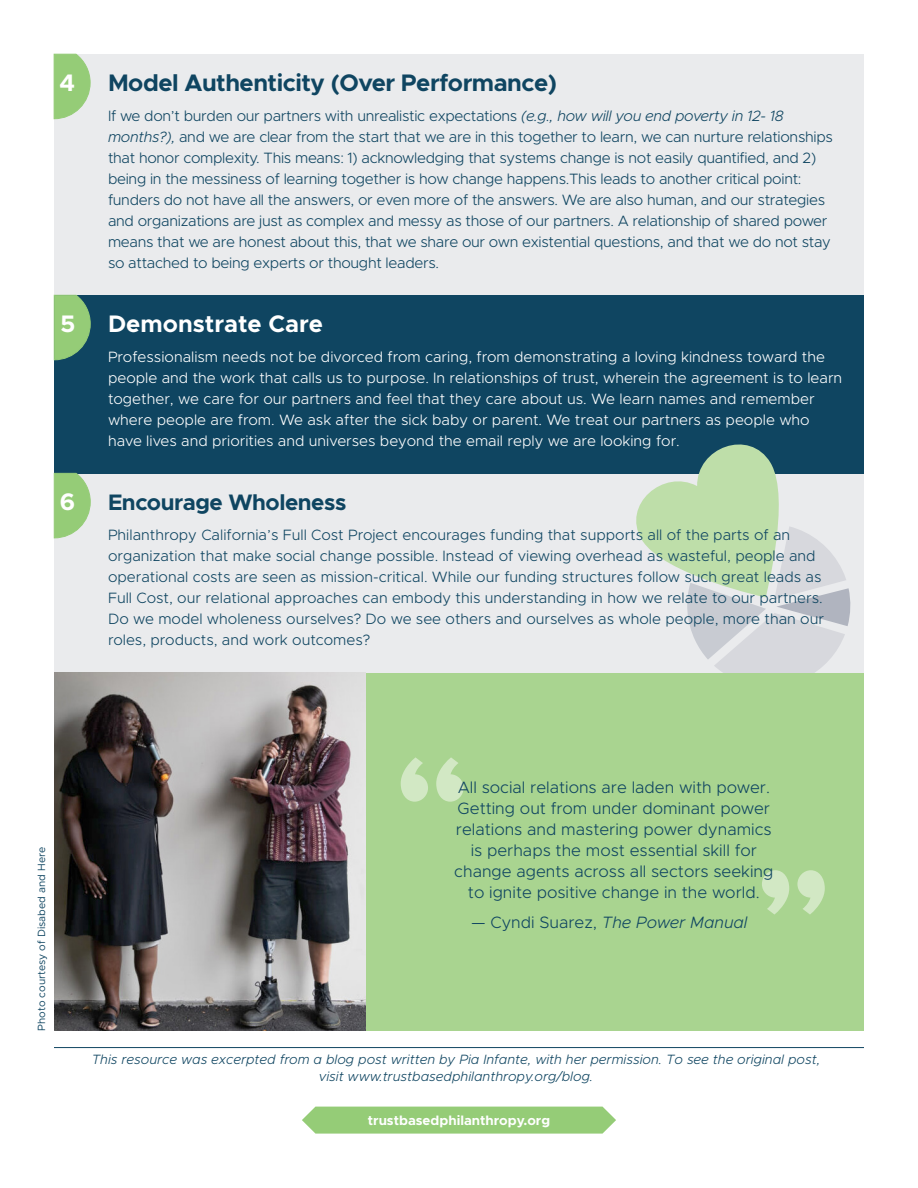
<style>
.page{position:relative;width:918px;height:1188px;background:#fff}
.page>*{position:absolute;margin:0;border:0;box-sizing:border-box;transform-origin:0 0}
.t1{font:700 24px "Metropolis";letter-spacing:-.02em;color:#0f4561}
.t2{font:700 24px "Metropolis";color:#fff}
.t3{font:700 22.5px "Metropolis";letter-spacing:-.02em;color:#0f4561}
.t4{font:300 16.5px/21px "Metropolis";color:#0f4561;text-align:center}
.t5{font:italic 300 16.5px "Metropolis";color:#0f4561}
.t6{font:300 15px/21px "Metropolis";letter-spacing:-.02em;color:#0f4561}
.t7{font:300 15px/21px "Metropolis";color:#0f4561}
.t8{font:300 15px/21px "Metropolis";color:#fff}
.t9{font:italic 300 13.5px/16.5px "Metropolis";color:#0f4561;text-align:center}
.t10{font:700 13.5px "Metropolis";color:#fff}
.t11{font:10.5px "Metropolis";color:#0f4561}
.s1{font-style:italic}
.s2{font-style:normal}
</style>
<div class="page">
<div style="left:360px;top:672px;width:504px;height:359px;background:#a9d490"></div>
<div style="left:54px;top:54px;width:810px;height:241px;background:#eaebed"></div>
<div style="left:54px;top:473px;width:810px;height:199px;background:#eaebed"></div>
<div style="left:54px;top:295px;width:810px;height:178px;background:#0f4561"></div>
<svg style="left:54px;top:54px;width:36px;height:65px;background:#a2d089"></svg>
<svg style="left:54px;top:295px;width:37px;height:65px"></svg>
<svg style="left:54px;top:473px;width:37px;height:65px"></svg>
<svg style="left:621px;top:444px;width:230px;height:228px"></svg>
<img style="left:54px;top:672px;width:311px;height:359px">
<svg style="left:401px;top:757px;width:63px;height:45px"></svg>
<svg style="left:762px;top:870px;width:63px;height:45px"></svg>
<hr style="left:54px;top:1047px;width:810px;height:1px;background:#0f4561">
<svg style="left:302px;top:1107px;width:314px;height:27px;background:#9ace7e"></svg>
<h1 class="t2" style="left:60px;top:67px;width:17px">4</h1>
<h1 class="t1" style="left:108px;top:68px;width:451px">Model Authenticity (Over Performance)</h1>
<p class="t6" style="left:108px;top:106px;width:726px">If we don’t burden our partners with unrealistic expectations <span class="s1">(e.g., how will you end poverty in 12- 18 months?),</span> and we are clear from the start that we are in this together to learn, we can nurture relationships that honor complexity. This means: 1) acknowledging that systems change is not easily quantified, and 2) being in the messiness of learning together is how change happens.This leads to another critical point: funders do not have all the answers, or even more of the answers. We are also human, and our strategies and organizations are just as complex and messy as those of our partners. A relationship of shared power means that we are honest about this, that we share our own existential questions, and that we do not stay so attached to being experts or thought leaders.</p>
<h1 class="t2" style="left:60px;top:308px;width:16px">5</h1>
<h1 class="t2" style="left:108px;top:309px;width:217px">Demonstrate Care</h1>
<p class="t8" style="left:108px;top:347px;width:736px">Professionalism needs not be divorced from caring, from demonstrating a loving kindness toward the people and the work that calls us to purpose. In relationships of trust, wherein the agreement is to learn together, we care for our partners and feel that they care about us. We learn names and remember where people are from. We ask after the sick baby or parent. We treat our partners as people who have lives and priorities and universes beyond the email reply we are looking for.</p>
<h1 class="t2" style="left:60px;top:486px;width:17px">6</h1>
<h2 class="t3" style="left:108px;top:488px;width:240px">Encourage Wholeness</h2>
<p class="t7" style="left:108px;top:525px;width:718px">Philanthropy California’s Full Cost Project encourages funding that supports all of the parts of an organization that make social change possible. Instead of viewing overhead as wasteful, people and operational costs are seen as mission-critical. While our funding structures follow such great leads as Full Cost, our relational approaches can embody this understanding in how we relate to our partners.<br>Do we model wholeness ourselves? Do we see others and ourselves as whole people, more than our roles, products, and work outcomes?</p>
<p class="t11" style="left:35px;top:1031px;width:185px;rotate:-90deg">Photo courtesy of Disabed and Here</p>
<p class="t4" style="left:454px;top:776px;width:321px">All social relations are laden with power.<br>Getting out from under dominant power relations and mastering power dynamics is perhaps the most essential skill for change agents across all sectors seeking to ignite positive change in the world.</p>
<p class="t5" style="left:471px;top:912px;width:278px"><span class="s2">— Cyndi Suarez,</span> The Power Manual</p>
<p class="t9" style="left:92px;top:1051px;width:730px">This resource was excerpted from a blog post written by Pia Infante, with her permission. To see the original post, visit www.trustbasedphilanthropy.org/blog.</p>
<p class="t10" style="left:368px;top:1112px;width:184px">trustbasedphilanthropy.org</p>
</div>
